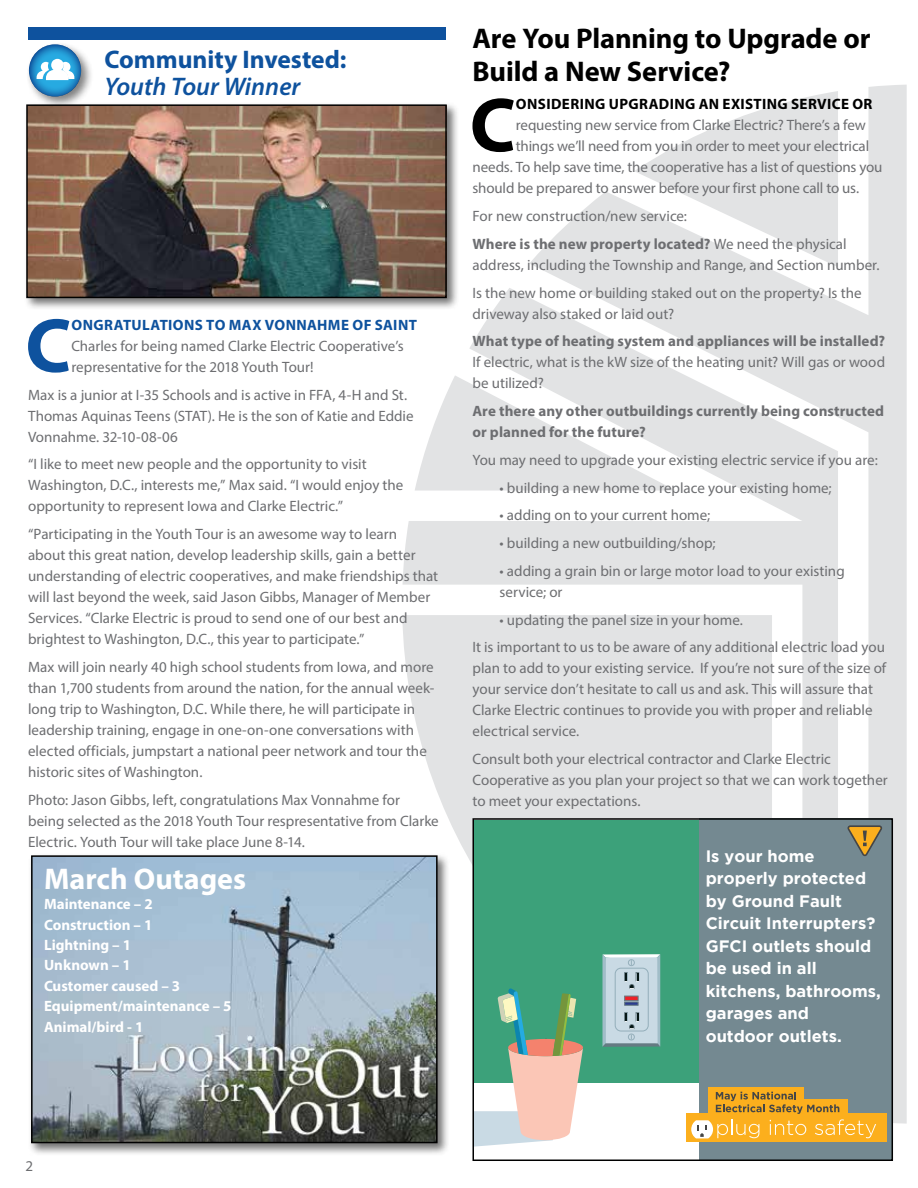
<style>
.page{position:relative;width:918px;height:1188px;background:#fff}
.page>*{position:absolute;margin:0;border:0;box-sizing:border-box;transform-origin:0 0}
.t1{font:700 77.25px "Myriad Pro";color:#0e529e}
.t2{font:700 77.25px "Myriad Pro";color:#000}
.t3{font:700 30px "Myriad Pro";color:#fff}
.t4{font:700 28.5px/33px "Myriad Pro";letter-spacing:-.005em;color:#000}
.t5{font:700 25.5px "Myriad Pro";color:#0e529e}
.t6{font:italic 600 25.5px "Myriad Pro";color:#0e529e}
.t7{font:700 16.5px/22.5px "Gotham";color:#fff}
.t8{font:15px/21px "Myriad Pro";color:#6d6e71}
.t9{font:700 15px/21px "Myriad Pro";letter-spacing:.005em;color:#6d6e71}
.t10{font:700 15px/20.4px "Myriad Pro";color:#fff}
.t11{font:700 15px "Myriad Pro";letter-spacing:.025em;color:#000}
.t12{font:700 15px "Myriad Pro";letter-spacing:.025em;color:#0e529e}
.s1{font-weight:700}
</style>
<div class="page">
<svg style="left:403px;top:288px;width:126px;height:297px"></svg>
<svg style="left:529px;top:85px;width:378px;height:1039px;fill:#e2e3e4"></svg>
<svg style="left:415px;top:375px;width:261px;height:116px"></svg>
<div style="left:402px;top:615px;width:370px;height:249px;background:#e2e3e4"></div>
<svg style="left:634px;top:91px;width:204px;height:176px"></svg>
<div style="left:28px;top:852px;width:422px;height:304px;background:#000;opacity:.55"></div>
<img style="left:34px;top:858px;width:401px;height:282px">
<div style="left:31px;top:855px;width:407px;height:288px;border:2px solid #000"></div>
<div style="left:26px;top:41px;width:68px;height:68px;background:#000;opacity:.5"></div>
<div style="left:29px;top:44px;width:52px;height:53px;background:#000;opacity:.5"></div>
<svg style="left:29px;top:44px;width:52px;height:53px"></svg>
<svg style="left:37px;top:59px;width:37px;height:21px"></svg>
<div style="left:28px;top:27px;width:418px;height:12px;background:#0e529e"></div>
<div style="left:23px;top:101px;width:436px;height:209px;background:#000;opacity:.55"></div>
<img style="left:29px;top:107px;width:415px;height:188px">
<div style="left:26px;top:104px;width:421px;height:194px;border:2px solid #000"></div>
<div style="left:473px;top:820px;width:226px;height:343px;background:#3ca17a"></div>
<div style="left:473px;top:1083px;width:226px;height:80px;background:#fff"></div>
<svg style="left:602px;top:954px;width:58px;height:93px"></svg>
<svg style="left:475px;top:988px;width:108px;height:159px"></svg>
<div style="left:699px;top:818px;width:193px;height:342px;background:#748991"></div>
<div style="left:709px;top:1087px;width:95px;height:14px;background:#fcaf1d"></div>
<div style="left:686px;top:1114px;width:201px;height:28px;background:#fcaf1d"></div>
<svg style="left:691px;top:1092px;width:185px;height:46px"></svg>
<svg style="left:847px;top:825px;width:35px;height:31px"></svg>
<div style="left:472px;top:818px;width:421px;height:343px;border:2px solid #000"></div>
<h3 class="t5" style="left:105px;top:43px;width:244px">Community Invested:</h3>
<h3 class="t6" style="left:105px;top:70px;width:197px">Youth Tour Winner</h3>
<h1 class="t1" style="left:25px;top:295px;width:48px">C</h1>
<p class="t12" style="left:72px;top:315px;width:347px">ONGRATULATIONS TO MAX VONNAHME OF SAINT</p>
<p class="t8" style="left:71px;top:335px;width:334px">Charles for being named Clarke Electric Cooperative’s representative for the 2018 Youth Tour!</p>
<p class="t8" style="left:28px;top:384px;width:387px">Max is a junior at I-35 Schools and is active in FFA, 4-H and St.<br>Thomas Aquinas Teens (STAT). He is the son of Katie and Eddie<br>Vonnahme. 32-10-08-06</p>
<p class="t8" style="left:28px;top:454px;width:377px">“I like to meet new people and the opportunity to visit<br>Washington, D.C., interests me,” Max said. “I would enjoy the opportunity to represent Iowa and Clarke Electric.”</p>
<p class="t8" style="left:28px;top:523px;width:412px">“Participating in the Youth Tour is an awesome way to learn about this great nation, develop leadership skills, gain a better understanding of electric cooperatives, and make friendships that will last beyond the week, said Jason Gibbs, Manager of Member Services. “Clarke Electric is proud to send one of our best and brightest to Washington, D.C., this year to participate.”</p>
<p class="t8" style="left:28px;top:656px;width:408px">Max will join nearly 40 high school students from Iowa, and more than 1,700 students from around the nation, for the annual week&shy;long trip to Washington, D.C. While there, he will participate in leadership training, engage in one-on-one conversations with elected officials, jumpstart a national peer network and tour the historic sites of Washington.</p>
<p class="t8" style="left:28px;top:789px;width:412px">Photo: Jason Gibbs, left, congratulations Max Vonnahme for being selected as the 2018 Youth Tour respresentative from Clarke<br>Electric. Youth Tour will take place June 8-14.</p>
<h2 class="t3" style="left:44px;top:859px;width:204px">March Outages</h2>
<p class="t10" style="left:44px;top:893px;width:189px">Maintenance – 2<br>Construction – 1<br>Lightning – 1<br>Unknown – 1<br>Customer caused – 3<br>Equipment/maintenance – 5<br>Animal/bird - 1</p>
<h3 class="t4" style="left:472px;top:21px;width:400px">Are You Planning to Upgrade or<br>Build a New Service?</h3>
<h1 class="t2" style="left:470px;top:75px;width:48px">C</h1>
<p class="t11" style="left:516px;top:94px;width:358px">ONSIDERING UPGRADING AN EXISTING SERVICE OR</p>
<p class="t8" style="left:516px;top:115px;width:351px">requesting new service from Clarke Electric? There’s a few</p>
<p class="t8" style="left:516px;top:136px;width:355px">things we’ll need from you in order to meet your electrical</p>
<p class="t8" style="left:473px;top:157px;width:412px">needs. To help save time, the cooperative has a list of questions you</p>
<p class="t8" style="left:473px;top:178px;width:388px">should be prepared to answer before your first phone call to us.</p>
<p class="t8" style="left:473px;top:202px;width:376px;line-height:27.8px">For new construction/new service:<br><span class="s1">Where is the new property located?</span> We need the physical</p>
<p class="t8" style="left:473px;top:251px;width:409px;line-height:27.8px">address, including the Township and Range, and Section number.<br>Is the new home or building staked out on the property? Is the</p>
<p class="t8" style="left:473px;top:303px;width:203px">driveway also staked or laid out?</p>
<p class="t9" style="left:473px;top:330px;width:414px">What type of heating system and appliances will be installed?</p>
<p class="t8" style="left:473px;top:352px;width:414px">If electric, what is the kW size of the heating unit? Will gas or wood be utilized?</p>
<p class="t9" style="left:473px;top:400px;width:413px">Are there any other outbuildings currently being constructed or planned for the future?</p>
<p class="t8" style="left:473px;top:449px;width:407px">You may need to upgrade your existing electric service if you are:</p>
<p class="t8" style="left:500px;top:477px;width:334px">• building a new home to replace your existing home;</p>
<p class="t8" style="left:500px;top:505px;width:212px">• adding on to your current home;</p>
<p class="t8" style="left:500px;top:532px;width:218px">• building a new outbuilding/shop;</p>
<p class="t8" style="left:500px;top:560px;width:347px">• adding a grain bin or large motor load to your existing service; or</p>
<p class="t8" style="left:473px;top:605px;width:414px;line-height:27.8px;text-indent:27px">• updating the panel size in your home.<br>It is important to us to be aware of any additional electric load you</p>
<p class="t8" style="left:473px;top:658px;width:415px">plan to add to your existing service. If you’re not sure of the size of your service don’t hesitate to call us and ask. This will assure that Clarke Electric continues to provide you with proper and reliable electrical service.</p>
<p class="t8" style="left:473px;top:748px;width:417px">Consult both your electrical contractor and Clarke Electric<br>Cooperative as you plan your project so that we can work together to meet your expectations.</p>
<p class="t7" style="left:706px;top:844px;width:177px">Is your home properly protected by Ground Fault<br>Circuit Interrupters?<br>GFCI outlets should be used in all kitchens, bathrooms, garages and outdoor outlets.</p>
<p class="t8" style="left:26px;top:1155px;width:9px">2</p>
</div>
